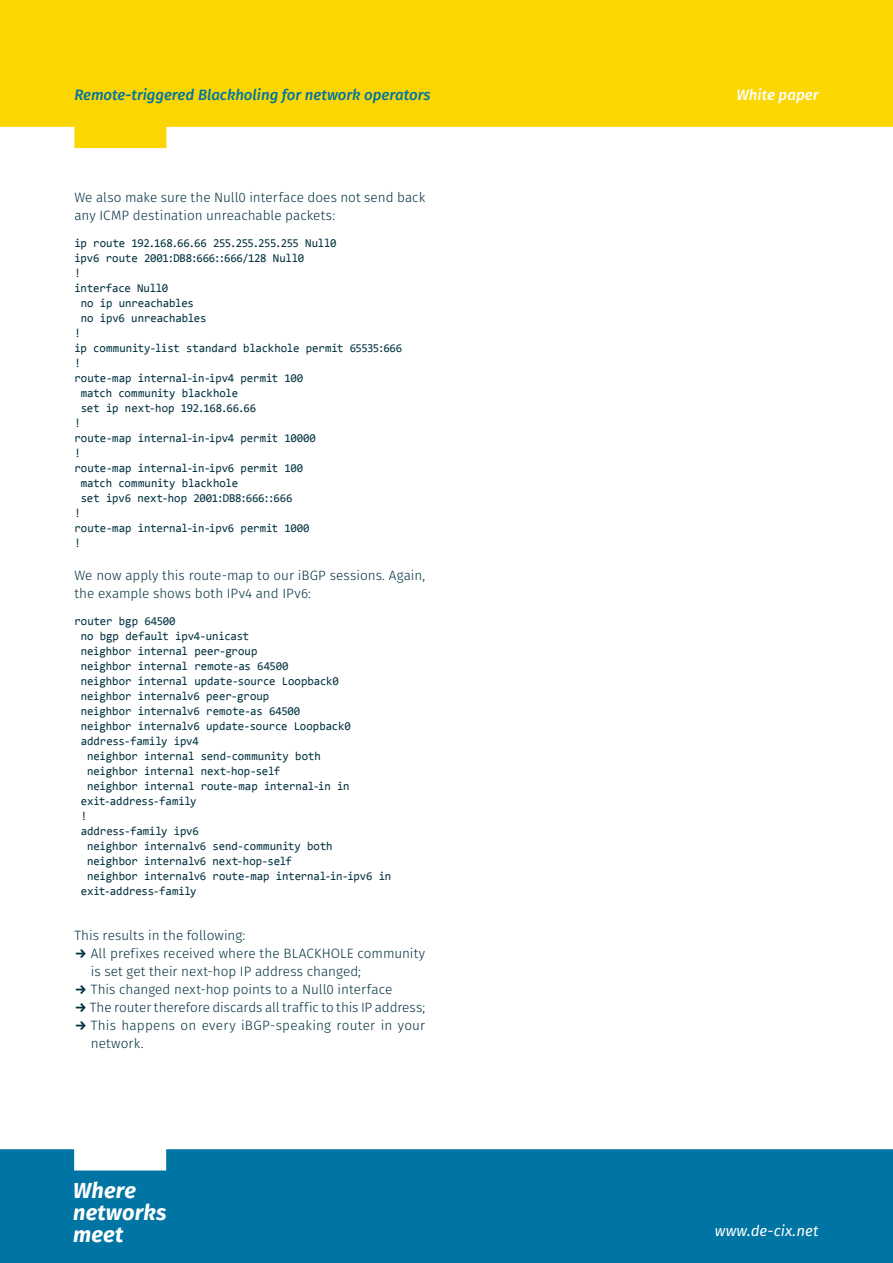
<style>
.page{position:relative;width:893px;height:1263px;background:#fff}
.page>*{position:absolute;margin:0;border:0;box-sizing:border-box;transform-origin:0 0}
.t1{font:italic 700 21.75px/21.8px "Fira Sans";letter-spacing:.01em;color:#fff}
.t2{font:italic 500 15px "Fira Sans";color:#0074a2}
.t3{font:italic 15px "Fira Sans";letter-spacing:.01em;color:#fff}
.t4{font:italic 500 15px "Fira Sans";color:#fff}
.t5{font:300 13.5px/18px "Fira Sans";color:#003140}
.t6{font:12px "Consolas";letter-spacing:-.01em;color:#003140}
.t7{font:12px "Consolas";letter-spacing:-.03em;color:#003140}
.s1{font-weight:700;font-style:italic}
</style>
<div class="page">
<div style="left:0;top:1149px;width:893px;height:114px;background:#0074a2"></div>
<svg style="left:0;top:0;width:893px;height:148px;background:#fcdb20"></svg>
<p class="t2" style="left:74px;top:84px;width:358px">Remote-triggered Blackholing for network operators</p>
<p class="t4" style="left:736px;top:84px;width:84px">White paper</p>
<p class="t5" style="left:74px;top:189px;width:352px">We also make sure the Null0 interface does not send back any ICMP destination unreachable packets:</p>
<p class="t7" style="left:74px;top:235px;width:264px">ip route 192.168.66.66 255.255.255.255 Null0</p>
<p class="t6" style="left:74px;top:250px;width:231px">ipv6 route 2001:DB8:666::666/128 Null0</p>
<p class="t6" style="left:74px;top:265px;width:8px">!</p>
<p class="t6" style="left:74px;top:280px;width:95px">interface Null0</p>
<p class="t6" style="left:81px;top:295px;width:115px">no ip unreachables</p>
<p class="t6" style="left:81px;top:310px;width:127px">no ipv6 unreachables</p>
<p class="t6" style="left:74px;top:325px;width:8px">!</p>
<p class="t6" style="left:74px;top:340px;width:329px">ip community-list standard blackhole permit 65535:666</p>
<p class="t6" style="left:74px;top:355px;width:8px">!</p>
<p class="t6" style="left:74px;top:370px;width:230px">route-map internal-in-ipv4 permit 100</p>
<p class="t6" style="left:81px;top:385px;width:159px">match community blackhole</p>
<p class="t6" style="left:81px;top:400px;width:177px">set ip next-hop 192.168.66.66</p>
<p class="t6" style="left:74px;top:415px;width:8px">!</p>
<p class="t6" style="left:74px;top:430px;width:243px">route-map internal-in-ipv4 permit 10000</p>
<p class="t6" style="left:74px;top:445px;width:8px">!</p>
<p class="t6" style="left:74px;top:460px;width:230px">route-map internal-in-ipv6 permit 100</p>
<p class="t6" style="left:81px;top:475px;width:159px">match community blackhole</p>
<p class="t6" style="left:81px;top:490px;width:213px">set ipv6 next-hop 2001:DB8:666::666</p>
<p class="t6" style="left:74px;top:505px;width:8px">!</p>
<p class="t6" style="left:74px;top:520px;width:237px">route-map internal-in-ipv6 permit 1000</p>
<p class="t6" style="left:74px;top:535px;width:8px">!</p>
<p class="t5" style="left:74px;top:567px;width:352px">We now apply this route-map to our iBGP sessions. Again, the example shows both IPv4 and IPv6:</p>
<p class="t6" style="left:74px;top:613px;width:103px">router bgp 64500</p>
<p class="t6" style="left:81px;top:628px;width:170px">no bgp default ipv4-unicast</p>
<p class="t6" style="left:81px;top:643px;width:178px">neighbor internal peer-group</p>
<p class="t6" style="left:81px;top:658px;width:209px">neighbor internal remote-as 64500</p>
<p class="t6" style="left:81px;top:673px;width:260px">neighbor internal update-source Loopback0</p>
<p class="t6" style="left:81px;top:688px;width:190px">neighbor internalv6 peer-group</p>
<p class="t6" style="left:81px;top:703px;width:221px">neighbor internalv6 remote-as 64500</p>
<p class="t6" style="left:81px;top:718px;width:271px">neighbor internalv6 update-source Loopback0</p>
<p class="t6" style="left:81px;top:733px;width:119px">address-family ipv4</p>
<p class="t6" style="left:87px;top:748px;width:235px">neighbor internal send-community both</p>
<p class="t6" style="left:87px;top:763px;width:194px">neighbor internal next-hop-self</p>
<p class="t6" style="left:87px;top:778px;width:264px">neighbor internal route-map internal-in in</p>
<p class="t6" style="left:81px;top:793px;width:117px">exit-address-family</p>
<p class="t6" style="left:81px;top:808px;width:8px">!</p>
<p class="t6" style="left:81px;top:823px;width:120px">address-family ipv6</p>
<p class="t6" style="left:87px;top:838px;width:247px">neighbor internalv6 send-community both</p>
<p class="t6" style="left:87px;top:853px;width:206px">neighbor internalv6 next-hop-self</p>
<p class="t6" style="left:87px;top:868px;width:306px">neighbor internalv6 route-map internal-in-ipv6 in</p>
<p class="t6" style="left:81px;top:883px;width:117px">exit-address-family</p>
<p class="t5" style="left:74px;top:927px;width:172px">This results in the following:</p>
<p class="t5" style="left:91px;top:945px;width:336px;text-indent:-16px"><span class="s1">→</span> All prefixes received where the BLACKHOLE community is set get their next-hop IP address changed;</p>
<p class="t5" style="left:74px;top:981px;width:319px"><span class="s1">→</span> This changed next-hop points to a Null0 interface</p>
<p class="t5" style="left:74px;top:999px;width:352px"><span class="s1">→</span> The router therefore discards all traffic to this IP address;</p>
<p class="t5" style="left:91px;top:1017px;width:336px;text-indent:-16px"><span class="s1">→</span> This happens on every iBGP-speaking router in your network.</p>
<h1 class="t1" style="left:73px;top:1181px;width:95px">Where networks meet</h1>
<p class="t3" style="left:715px;top:1220px;width:105px">www.de-cix.net</p>
</div>
